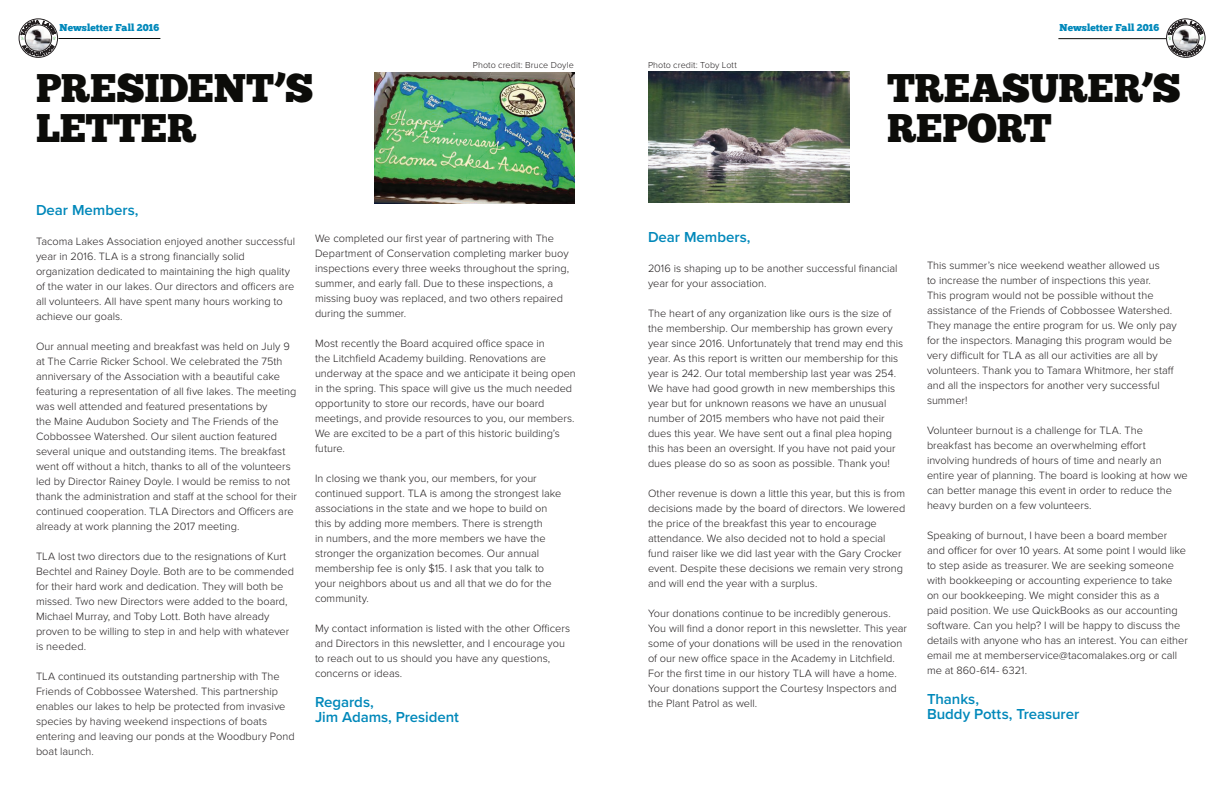
<style>
.page{position:relative;width:1224px;height:792px;background:#fff}
.page>*{position:absolute;margin:0;border:0;box-sizing:border-box;transform-origin:0 0}
.t1{font:40px/40px "Chunk Five";letter-spacing:-.01em;color:#0c0c09}
.t2{font:600 15px/15px "Proxima Nova";letter-spacing:-.005em;color:#0088ba}
.t3{font:300 11px/15px "Proxima Nova";color:#231f20}
.t4{font:10px "Chunk Five";color:#0088ba}
.t5{font:300 9px "Proxima Nova";letter-spacing:.01em;color:#231f20}
</style>
<div class="page">
<div style="left:19px;top:19px;width:39px;height:39px;border:1px solid #231f20;border-radius:50%"></div>
<hr style="left:59px;top:38px;width:101px;height:1px;background:#0c0c09">
<div style="left:1166px;top:19px;width:39px;height:39px;border:1px solid #231f20;border-radius:50%"></div>
<hr style="left:1058px;top:38px;width:108px;height:1px;background:#0c0c09">
<img style="left:375px;top:72px;width:200px;height:131px">
<img style="left:648px;top:71px;width:201px;height:131px">
<svg style="left:20px;top:20px;width:36px;height:36px"></svg>
<svg style="left:1168px;top:20px;width:36px;height:36px"></svg>
<p class="t4" style="left:60px;top:21px;width:101px">Newsletter Fall 2016</p>
<p class="t4" style="left:1060px;top:22px;width:101px">Newsletter Fall 2016</p>
<p class="t5" style="left:473px;top:60px;width:102px">Photo credit: Bruce Doyle</p>
<p class="t5" style="left:648px;top:60px;width:90px">Photo credit: Toby Lott</p>
<h1 class="t1" style="left:36px;top:68px;width:279px">PRESIDENT’S<br>LETTER</h1>
<h1 class="t1" style="left:887px;top:68px;width:295px">TREASURER’S<br>REPORT</h1>
<h2 class="t2" style="left:36px;top:203px;width:104px">Dear Members,</h2>
<p class="t3" style="left:36px;top:234px;width:261px">Tacoma Lakes Association enjoyed another successful year in 2016. TLA is a strong financially solid organization dedicated to maintaining the high quality of the water in our lakes. Our directors and officers are all volunteers. All have spent many hours working to achieve our goals.</p>
<p class="t3" style="left:36px;top:339px;width:262px">Our annual meeting and breakfast was held on July 9 at The Carrie Ricker School. We celebrated the 75th anniversary of the Association with a beautiful cake featuring a representation of all five lakes. The meeting was well attended and featured presentations by<br>the Maine Audubon Society and The Friends of the Cobbossee Watershed. Our silent auction featured several unique and outstanding items. The breakfast went off without a hitch, thanks to all of the volunteers led by Director Rainey Doyle. I would be remiss to not thank the administration and staff at the school for their continued cooperation. TLA Directors and Officers are already at work planning the 2017 meeting.</p>
<p class="t3" style="left:36px;top:549px;width:260px">TLA lost two directors due to the resignations of Kurt Bechtel and Rainey Doyle. Both are to be commended for their hard work and dedication. They will both be missed. Two new Directors were added to the board, Michael Murray, and Toby Lott. Both have already proven to be willing to step in and help with whatever is needed.</p>
<p class="t3" style="left:36px;top:669px;width:260px">TLA continued its outstanding partnership with The Friends of Cobbossee Watershed. This partnership enables our lakes to help be protected from invasive species by having weekend inspections of boats entering and leaving our ponds at the Woodbury Pond boat launch.</p>
<p class="t3" style="left:315px;top:231px;width:256px">We completed our first year of partnering with The Department of Conservation completing marker buoy inspections every three weeks throughout the spring, summer, and early fall. Due to these inspections, a missing buoy was replaced, and two others repaired during the summer.</p>
<p class="t3" style="left:315px;top:336px;width:262px">Most recently the Board acquired office space in<br>the Litchfield Academy building. Renovations are underway at the space and we anticipate it being open in the spring. This space will give us the much needed opportunity to store our records, have our board meetings, and provide resources to you, our members.<br>We are excited to be a part of this historic building’s future.</p>
<p class="t3" style="left:315px;top:471px;width:248px">In closing we thank you, our members, for your continued support. TLA is among the strongest lake associations in the state and we hope to build on this by adding more members. There is strength<br>in numbers, and the more members we have the stronger the organization becomes. Our annual membership fee is only $15. I ask that you talk to your neighbors about us and all that we do for the community.</p>
<p class="t3" style="left:315px;top:621px;width:257px">My contact information is listed with the other Officers and Directors in this newsletter, and I encourage you to reach out to us should you have any questions, concerns or ideas.</p>
<h2 class="t2" style="left:315px;top:695px;width:146px">Regards,<br>Jim Adams, President</h2>
<h2 class="t2" style="left:648px;top:230px;width:104px">Dear Members,</h2>
<p class="t3" style="left:648px;top:261px;width:251px">2016 is shaping up to be another successful financial year for your association.</p>
<p class="t3" style="left:648px;top:306px;width:257px">The heart of any organization like ours is the size of the membership. Our membership has grown every year since 2016. Unfortunately that trend may end this year. As this report is written our membership for this year is 242. Our total membership last year was 254.<br>We have had good growth in new memberships this year but for unknown reasons we have an unusual number of 2015 members who have not paid their dues this year. We have sent out a final plea hoping this has been an oversight. If you have not paid your dues please do so as soon as possible. Thank you!</p>
<p class="t3" style="left:648px;top:486px;width:259px">Other revenue is down a little this year, but this is from decisions made by the board of directors. We lowered the price of the breakfast this year to encourage attendance. We also decided not to hold a special fund raiser like we did last year with the Gary Crocker event. Despite these decisions we remain very strong and will end the year with a surplus.</p>
<p class="t3" style="left:648px;top:606px;width:261px">Your donations continue to be incredibly generous.<br>You will find a donor report in this newsletter. This year some of your donations will be used in the renovation of our new office space in the Academy in Litchfield.<br>For the first time in our history TLA will have a home.<br>Your donations support the Courtesy Inspectors and the Plant Patrol as well.</p>
<p class="t3" style="left:927px;top:258px;width:251px">This summer’s nice weekend weather allowed us<br>to increase the number of inspections this year.<br>This program would not be possible without the assistance of the Friends of Cobbossee Watershed.<br>They manage the entire program for us. We only pay for the inspectors. Managing this program would be very difficult for TLA as all our activities are all by volunteers. Thank you to Tamara Whitmore, her staff and all the inspectors for another very successful summer!</p>
<p class="t3" style="left:927px;top:423px;width:262px">Volunteer burnout is a challenge for TLA. The breakfast has become an overwhelming effort involving hundreds of hours of time and nearly an entire year of planning. The board is looking at how we can better manage this event in order to reduce the heavy burden on a few volunteers.</p>
<p class="t3" style="left:927px;top:528px;width:262px">Speaking of burnout, I have been a board member and officer for over 10 years. At some point I would like to step aside as treasurer. We are seeking someone with bookkeeping or accounting experience to take<br>on our bookkeeping. We might consider this as a<br>paid position. We use QuickBooks as our accounting software. Can you help? I will be happy to discuss the details with anyone who has an interest. You can either email me at memberservice@tacomalakes.org or call me at 860-614- 6321.</p>
<h2 class="t2" style="left:927px;top:692px;width:154px">Thanks,<br>Buddy Potts, Treasurer</h2>
</div>
